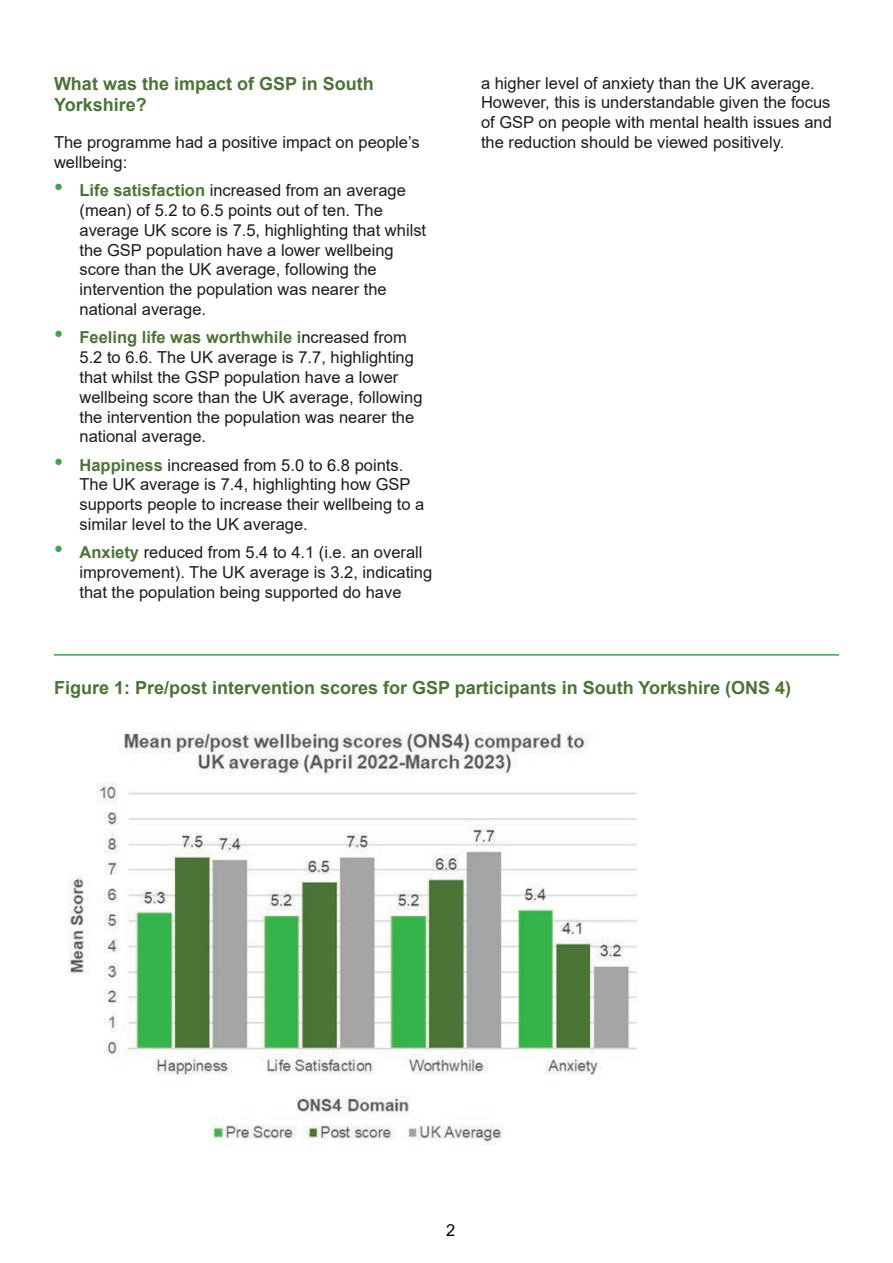
<style>
.page{position:relative;width:893px;height:1263px;background:#fff}
.page>*{position:absolute;margin:0;border:0;box-sizing:border-box;transform-origin:0 0}
.Figure_heading{font:700 18px "Arial";color:#4b7436}
.Heading_2{font:700 18px/21.6px "Arial";color:#4b7436}
.t1{font:16.5px/19.8px "Arial";color:#1c1c1b}
.t2{font:16.5px "Arial";color:#020304}
.s1{font-size:25.5px;color:#3fa548}
.s2{font-weight:700;color:#4b7436}
</style>
<div class="page">
<img style="left:68px;top:732px;width:570px;height:414px">
<hr style="left:54px;top:654px;width:785px;height:2px;background:#3fa548">
<p class="Heading_2" style="left:54px;top:73px;width:321px">What was the impact of GSP in South<br>Yorkshire?</p>
<p class="t1" style="left:54px;top:132px;width:367px">The programme had a positive impact on people’s wellbeing:</p>
<p class="t1" style="left:80px;top:180px;width:348px;text-indent:-26px"><span class="s1">•</span> <span class="s2">Life satisfaction</span> increased from an average (mean) of 5.2 to 6.5 points out of ten. The average UK score is 7.5, highlighting that whilst the GSP population have a lower wellbeing score than the UK average, following the intervention the population was nearer the national average.</p>
<p class="t1" style="left:80px;top:327px;width:344px;text-indent:-26px"><span class="s1">•</span> <span class="s2">Feeling life was worthwhile i</span>ncreased from 5.2 to 6.6. The UK average is 7.7, highlighting that whilst the GSP population have a lower wellbeing score than the UK average, following the intervention the population was nearer the national average.</p>
<p class="t1" style="left:80px;top:455px;width:346px;text-indent:-26px"><span class="s1">•</span> <span class="s2">Happiness</span> increased from 5.0 to 6.8 points.<br>The UK average is 7.4, highlighting how GSP supports people to increase their wellbeing to a similar level to the UK average.</p>
<p class="t1" style="left:80px;top:542px;width:354px;text-indent:-26px"><span class="s1">•</span> <span class="s2">Anxiety</span> reduced from 5.4 to 4.1 (i.e. an overall improvement). The UK average is 3.2, indicating that the population being supported do have</p>
<p class="t1" style="left:481px;top:73px;width:352px">a higher level of anxiety than the UK average.<br>However, this is understandable given the focus of GSP on people with mental health issues and the reduction should be viewed positively.</p>
<p class="Figure_heading" style="left:54px;top:674px;width:739px">Figure 1: Pre/post intervention scores for GSP participants in South Yorkshire (ONS 4)</p>
<p class="t2" style="left:446px;top:1219px;width:11px">2</p>
</div>
